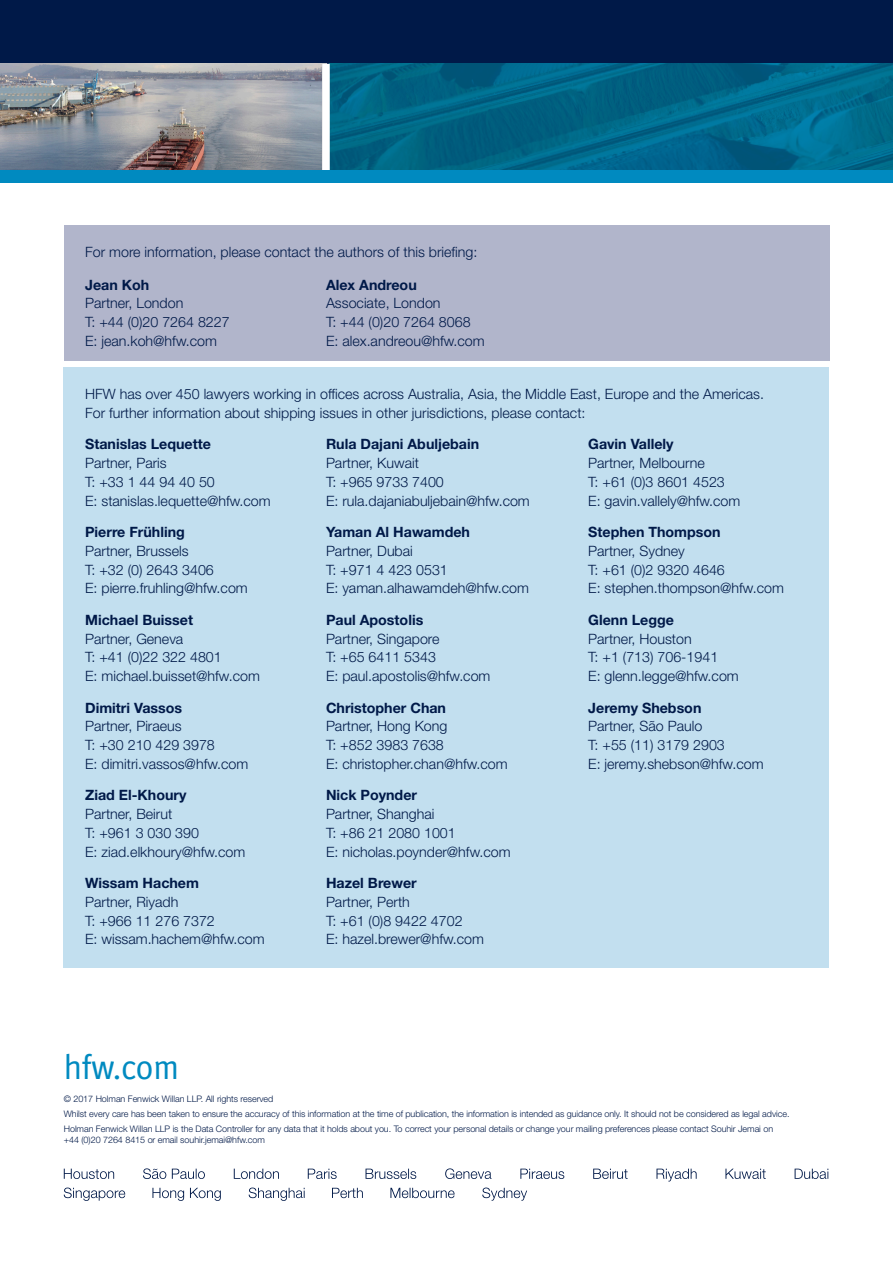
<style>
.page{position:relative;width:893px;height:1263px;background:#fff}
.page>*{position:absolute;margin:0;border:0;box-sizing:border-box;transform-origin:0 0}
.BRIEFING_-_Strapline{font:36px "Officina Display ITC Std";color:#008ac0}
.BRIEFING_-_Contact_D{font:300 14.25px/18.8px "Helvetica Neue LT Std";color:#001948}
.BRIEFING_-_Contact_N{font:700 14.25px "Helvetica Neue LT Std";color:#001948}
.BRIEFING_-_Bodytext{font:300 14.25px/18.8px "Helvetica Neue LT Std";color:#001948}
.Body_Copy{font:300 14.25px "Helvetica Neue LT Std";color:#001948}
.BRIEFING_-_Disclaime{font:300 9px/10.8px "Helvetica Neue LT Std";letter-spacing:-.005em;color:#001948}
</style>
<div class="page">
<svg style="left:143px;top:1168px;width:62px;height:11px"></svg>
<svg style="left:234px;top:1168px;width:45px;height:11px"></svg>
<svg style="left:308px;top:1168px;width:29px;height:11px"></svg>
<svg style="left:366px;top:1168px;width:50px;height:11px"></svg>
<svg style="left:445px;top:1168px;width:46px;height:11px"></svg>
<svg style="left:520px;top:1168px;width:44px;height:11px"></svg>
<svg style="left:593px;top:1168px;width:35px;height:11px"></svg>
<svg style="left:656px;top:1168px;width:41px;height:13px"></svg>
<svg style="left:725px;top:1168px;width:41px;height:11px"></svg>
<svg style="left:795px;top:1168px;width:33px;height:11px"></svg>
<svg style="left:249px;top:1187px;width:56px;height:14px"></svg>
<svg style="left:152px;top:1188px;width:69px;height:13px"></svg>
<svg style="left:64px;top:1187px;width:61px;height:14px"></svg>
<svg style="left:390px;top:1188px;width:65px;height:10px"></svg>
<svg style="left:482px;top:1187px;width:45px;height:14px"></svg>
<svg style="left:332px;top:1188px;width:31px;height:10px"></svg>
<svg style="left:64px;top:1168px;width:50px;height:11px"></svg>
<div style="left:64px;top:225px;width:765px;height:136px;background:#b1b5cb"></div>
<div style="left:64px;top:367px;width:765px;height:600px;background:#c2dfef"></div>
<div style="left:0;top:0;width:893px;height:170px;background:#001948"></div>
<img style="left:0;top:64px;width:322px;height:106px">
<img style="left:330px;top:64px;width:563px;height:106px">
<div style="left:322px;top:64px;width:8px;height:106px;background:#fff"></div>
<div style="left:0;top:170px;width:893px;height:13px;background:#008ac0"></div>
<p class="Body_Copy" style="left:85px;top:243px;width:394px">For more information, please contact the authors of this briefing:</p>
<p class="BRIEFING_-_Contact_N" style="left:85px;top:276px;width:66px">Jean Koh</p>
<p class="BRIEFING_-_Contact_D" style="left:85px;top:294px;width:100px">Partner, London</p>
<p class="BRIEFING_-_Contact_D" style="left:85px;top:312px;width:146px">T: +44 (0)20 7264 8227</p>
<p class="BRIEFING_-_Contact_D" style="left:85px;top:331px;width:133px">E: jean.koh@hfw.com</p>
<p class="BRIEFING_-_Contact_N" style="left:326px;top:276px;width:92px">Alex Andreou</p>
<p class="BRIEFING_-_Contact_D" style="left:326px;top:294px;width:116px">Associate, London</p>
<p class="BRIEFING_-_Contact_D" style="left:326px;top:312px;width:146px">T: +44 (0)20 7264 8068</p>
<p class="BRIEFING_-_Contact_D" style="left:326px;top:331px;width:160px">E: alex.andreou@hfw.com</p>
<p class="BRIEFING_-_Bodytext" style="left:85px;top:384px;width:680px">HFW has over 450 lawyers working in offices across Australia, Asia, the Middle East, Europe and the Americas.<br>For further information about shipping issues in other jurisdictions, please contact:</p>
<p class="BRIEFING_-_Contact_N" style="left:85px;top:435px;width:127px">Stanislas Lequette</p>
<p class="BRIEFING_-_Contact_D" style="left:85px;top:453px;width:83px">Partner, Paris</p>
<p class="BRIEFING_-_Contact_D" style="left:85px;top:472px;width:131px">T: +33 1 44 94 40 50</p>
<p class="BRIEFING_-_Contact_D" style="left:85px;top:491px;width:187px">E: stanislas.lequette@hfw.com</p>
<p class="BRIEFING_-_Contact_N" style="left:85px;top:523px;width:101px">Pierre Frühling</p>
<p class="BRIEFING_-_Contact_D" style="left:85px;top:541px;width:105px">Partner, Brussels</p>
<p class="BRIEFING_-_Contact_D" style="left:85px;top:560px;width:130px">T: +32 (0) 2643 3406</p>
<p class="BRIEFING_-_Contact_D" style="left:85px;top:579px;width:164px">E: pierre.fruhling@hfw.com</p>
<p class="BRIEFING_-_Contact_N" style="left:85px;top:611px;width:109px">Michael Buisset</p>
<p class="BRIEFING_-_Contact_D" style="left:85px;top:629px;width:138px">Partner, Geneva<br>T: +41 (0)22 322 4801</p>
<p class="BRIEFING_-_Contact_D" style="left:85px;top:666px;width:176px">E: michael.buisset@hfw.com</p>
<p class="BRIEFING_-_Contact_N" style="left:85px;top:699px;width:99px">Dimitri Vassos</p>
<p class="BRIEFING_-_Contact_D" style="left:85px;top:717px;width:98px">Partner, Piraeus</p>
<p class="BRIEFING_-_Contact_D" style="left:85px;top:735px;width:131px">T: +30 210 429 3978</p>
<p class="BRIEFING_-_Contact_D" style="left:85px;top:754px;width:165px">E: dimitri.vassos@hfw.com</p>
<p class="BRIEFING_-_Contact_N" style="left:85px;top:786px;width:103px">Ziad El-Khoury</p>
<p class="BRIEFING_-_Contact_D" style="left:85px;top:804px;width:89px">Partner, Beirut</p>
<p class="BRIEFING_-_Contact_D" style="left:85px;top:823px;width:115px">T: +961 3 030 390</p>
<p class="BRIEFING_-_Contact_D" style="left:85px;top:842px;width:162px">E: ziad.elkhoury@hfw.com</p>
<p class="BRIEFING_-_Contact_N" style="left:85px;top:874px;width:115px">Wissam Hachem</p>
<p class="BRIEFING_-_Contact_D" style="left:85px;top:892px;width:95px">Partner, Riyadh</p>
<p class="BRIEFING_-_Contact_D" style="left:85px;top:911px;width:131px">T: +966 11 276 7372</p>
<p class="BRIEFING_-_Contact_D" style="left:85px;top:930px;width:181px">E: wissam.hachem@hfw.com</p>
<p class="BRIEFING_-_Contact_N" style="left:588px;top:435px;width:87px">Gavin Vallely</p>
<p class="BRIEFING_-_Contact_D" style="left:588px;top:453px;width:118px">Partner, Melbourne</p>
<p class="BRIEFING_-_Contact_D" style="left:588px;top:472px;width:138px">T: +61 (0)3 8601 4523</p>
<p class="BRIEFING_-_Contact_D" style="left:588px;top:491px;width:154px">E: gavin.vallely@hfw.com</p>
<p class="BRIEFING_-_Contact_N" style="left:588px;top:523px;width:134px">Stephen Thompson</p>
<p class="BRIEFING_-_Contact_D" style="left:588px;top:541px;width:98px">Partner, Sydney</p>
<p class="BRIEFING_-_Contact_D" style="left:588px;top:560px;width:197px">T: +61 (0)2 9320 4646<br>E: stephen.thompson@hfw.com</p>
<p class="BRIEFING_-_Contact_N" style="left:588px;top:611px;width:87px">Glenn Legge</p>
<p class="BRIEFING_-_Contact_D" style="left:588px;top:629px;width:105px">Partner, Houston</p>
<p class="BRIEFING_-_Contact_D" style="left:588px;top:648px;width:132px">T: +1 (713) 706-1941</p>
<p class="BRIEFING_-_Contact_D" style="left:588px;top:666px;width:152px">E: glenn.legge@hfw.com</p>
<p class="BRIEFING_-_Contact_N" style="left:588px;top:699px;width:115px">Jeremy Shebson</p>
<p class="BRIEFING_-_Contact_D" style="left:588px;top:717px;width:116px">Partner, São Paulo</p>
<p class="BRIEFING_-_Contact_D" style="left:588px;top:735px;width:177px">T: +55 (11) 3179 2903<br>E: jeremy.shebson@hfw.com</p>
<p class="BRIEFING_-_Contact_N" style="left:326px;top:435px;width:155px">Rula Dajani Abuljebain</p>
<p class="BRIEFING_-_Contact_D" style="left:326px;top:453px;width:94px">Partner, Kuwait</p>
<p class="BRIEFING_-_Contact_D" style="left:326px;top:472px;width:119px">T: +965 9733 7400</p>
<p class="BRIEFING_-_Contact_D" style="left:326px;top:491px;width:205px">E: rula.dajaniabuljebain@hfw.com</p>
<p class="BRIEFING_-_Contact_N" style="left:326px;top:523px;width:146px">Yaman Al Hawamdeh</p>
<p class="BRIEFING_-_Contact_D" style="left:326px;top:541px;width:88px">Partner, Dubai</p>
<p class="BRIEFING_-_Contact_D" style="left:326px;top:560px;width:205px">T: +971 4 423 0531<br>E: yaman.alhawamdeh@hfw.com</p>
<p class="BRIEFING_-_Contact_N" style="left:326px;top:611px;width:99px">Paul Apostolis</p>
<p class="BRIEFING_-_Contact_D" style="left:326px;top:629px;width:115px">Partner, Singapore</p>
<p class="BRIEFING_-_Contact_D" style="left:326px;top:648px;width:166px">T: +65 6411 5343<br>E: paul.apostolis@hfw.com</p>
<p class="BRIEFING_-_Contact_N" style="left:326px;top:699px;width:122px">Christopher Chan</p>
<p class="BRIEFING_-_Contact_D" style="left:326px;top:717px;width:123px">Partner, Hong Kong</p>
<p class="BRIEFING_-_Contact_D" style="left:326px;top:735px;width:119px">T: +852 3983 7638</p>
<p class="BRIEFING_-_Contact_D" style="left:326px;top:754px;width:183px">E: christopher.chan@hfw.com</p>
<p class="BRIEFING_-_Contact_N" style="left:326px;top:786px;width:93px">Nick Poynder</p>
<p class="BRIEFING_-_Contact_D" style="left:326px;top:804px;width:110px">Partner, Shanghai</p>
<p class="BRIEFING_-_Contact_D" style="left:326px;top:823px;width:131px">T: +86 21 2080 1001</p>
<p class="BRIEFING_-_Contact_D" style="left:326px;top:842px;width:186px">E: nicholas.poynder@hfw.com</p>
<p class="BRIEFING_-_Contact_N" style="left:326px;top:874px;width:92px">Hazel Brewer</p>
<p class="BRIEFING_-_Contact_D" style="left:326px;top:892px;width:85px">Partner, Perth</p>
<p class="BRIEFING_-_Contact_D" style="left:326px;top:911px;width:159px">T: +61 (0)8 9422 4702<br>E: hazel.brewer@hfw.com</p>
<p class="BRIEFING_-_Strapline" style="left:64px;top:1046px;width:117px">hfw.com</p>
<p class="BRIEFING_-_Disclaime" style="left:64px;top:1093px;width:211px">© 2017 Holman Fenwick Willan LLP. All rights reserved</p>
<p class="BRIEFING_-_Disclaime" style="left:64px;top:1108px;width:727px">Whilst every care has been taken to ensure the accuracy of this information at the time of publication, the information is intended as guidance only. It should not be considered as legal advice.</p>
<p class="BRIEFING_-_Disclaime" style="left:64px;top:1124px;width:711px">Holman Fenwick Willan LLP is the Data Controller for any data that it holds about you. To correct your personal details or change your mailing preferences please contact Souhir Jemai on +44 (0)20 7264 8415 or email souhir.jemai@hfw.com</p>
</div>
